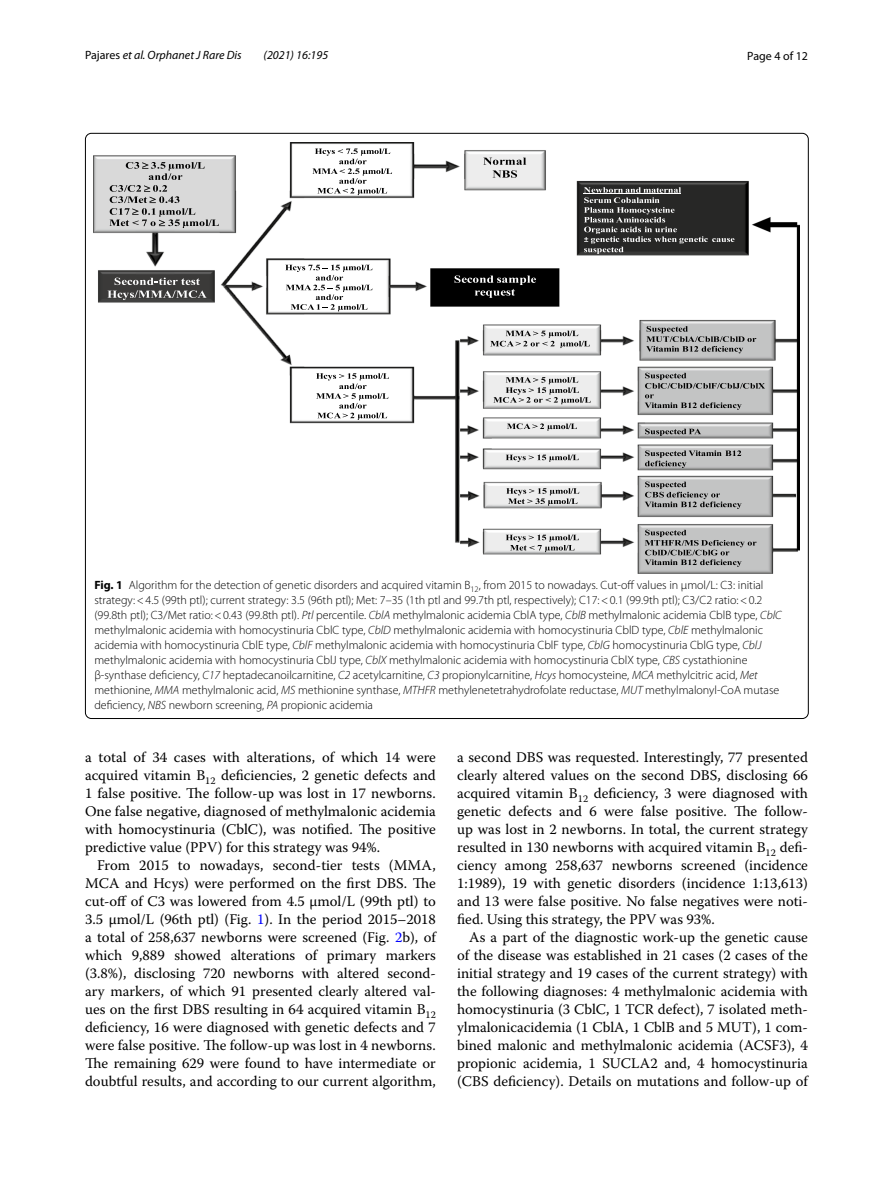
<style>
.page{position:relative;width:893px;height:1187px;background:#fff}
.page>*{position:absolute;margin:0;border:0;box-sizing:border-box;transform-origin:0 0}
.t1{font:14.7px/18px "Warnock Pro";color:#000;text-align:justify}
.t2{font:300 12px/15px "Myriad Pro";color:#000}
.t3{font:italic 12px "Myriad Pro";color:#000}
.t4{font:12px "Myriad Pro";color:#000}
.s1{font-style:normal}
.s2{font-weight:700}
.s3{font-style:italic}
.s4{color:#00f}
</style>
<div class="page">
<img style="left:94px;top:142px;width:706px;height:431px">
<svg style="left:107px;top:277px;width:100px;height:23px;background:#626161"></svg>
<svg style="left:455px;top:275px;width:81px;height:23px;background:#2b2b2b"></svg>
<svg style="left:483px;top:158px;width:43px;height:20px"></svg>
<svg style="left:646px;top:326px;width:110px;height:27px;background:#a2a3a3"></svg>
<svg style="left:645px;top:372px;width:120px;height:16px;background:#a4a5a5"></svg>
<svg style="left:645px;top:394px;width:97px;height:16px;background:#a8a9a9"></svg>
<svg style="left:645px;top:428px;width:56px;height:8px"></svg>
<svg style="left:645px;top:450px;width:96px;height:18px;background:#a2a3a3"></svg>
<hr style="left:583px;top:193px;width:97px;height:1px;background:#fff">
<svg style="left:584px;top:187px;width:150px;height:67px;background:#434343"></svg>
<svg style="left:645px;top:529px;width:111px;height:37px;background:#a3a3a3"></svg>
<svg style="left:645px;top:481px;width:97px;height:28px;background:#a4a5a5"></svg>
<svg style="left:312px;top:148px;width:80px;height:47px"></svg>
<svg style="left:285px;top:264px;width:87px;height:47px"></svg>
<svg style="left:316px;top:373px;width:73px;height:47px"></svg>
<svg style="left:109px;top:162px;width:110px;height:66px;background:#bebebe"></svg>
<svg style="left:490px;top:330px;width:100px;height:18px;background:#c7c7c7"></svg>
<svg style="left:493px;top:377px;width:98px;height:27px;background:#c7c7c7"></svg>
<svg style="left:507px;top:423px;width:70px;height:8px"></svg>
<svg style="left:506px;top:454px;width:73px;height:8px"></svg>
<svg style="left:506px;top:488px;width:73px;height:17px"></svg>
<svg style="left:506px;top:534px;width:73px;height:18px"></svg>
<p class="t3" style="left:85px;top:48px;width:158px"><span class="s1">Pajares</span> et al. Orphanet J Rare Dis</p>
<p class="t3" style="left:264px;top:48px;width:66px">(2021) 16:195</p>
<p class="t4" style="left:747px;top:48px;width:62px">Page 4 of 12</p>
<p class="t2" style="left:94px;top:577px;width:689px"><span class="s2">Fig. 1</span> Algorithm for the detection of genetic disorders and acquired vitamin B<sub>12</sub>, from 2015 to nowadays. Cut-off values in μmol/L: C3: initial strategy:&lt;4.5 (99th ptl); current strategy: 3.5 (96th ptl); Met: 7–35 (1th ptl and 99.7th ptl, respectively); C17:&lt;0.1 (99.9th ptl); C3/C2 ratio:&lt;0.2 (99.8th ptl); C3/Met ratio:&lt;0.43 (99.8th ptl). <span class="s3">Ptl</span> percentile. <span class="s3">CblA</span> methylmalonic acidemia CblA type, <span class="s3">CblB</span> methylmalonic acidemia CblB type, <span class="s3">CblC </span>methylmalonic acidemia with homocystinuria CblC type, <span class="s3">CblD</span> methylmalonic acidemia with homocystinuria CblD type, <span class="s3">CblE</span> methylmalonic acidemia with homocystinuria CblE type, <span class="s3">CblF</span> methylmalonic acidemia with homocystinuria CblF type, <span class="s3">CblG</span> homocystinuria CblG type, <span class="s3">CblJ </span>methylmalonic acidemia with homocystinuria CblJ type, <span class="s3">CblX</span> methylmalonic acidemia with homocystinuria CblX type, <span class="s3">CBS</span> cystathionine β-synthase deficiency, <span class="s3">C17</span> heptadecanoilcarnitine, <span class="s3">C2</span> acetylcarnitine, <span class="s3">C3</span> propionylcarnitine, <span class="s3">Hcys</span> homocysteine, <span class="s3">MCA</span> methylcitric acid, <span class="s3">Met </span>methionine, <span class="s3">MMA</span> methylmalonic acid, <span class="s3">MS</span> methionine synthase, <span class="s3">MTHFR</span> methylenetetrahydrofolate reductase, <span class="s3">MUT</span> methylmalonyl-CoA mutase deficiency, <span class="s3">NBS</span> newborn screening, <span class="s3">PA</span> propionic acidemia</p>
<p class="t1" style="left:85px;top:747px;width:352px">a total of 34 cases with alterations, of which 14 were acquired vitamin B<sub>12</sub> deficiencies, 2 genetic defects and 1 false positive. The follow-up was lost in 17 newborns.<br>One false negative, diagnosed of methylmalonic acidemia with homocystinuria (CblC), was notified. The positive predictive value (PPV) for this strategy was 94%.</p>
<p class="t1" style="left:85px;top:855px;width:352px;text-indent:12px">From 2015 to nowadays, second-tier tests (MMA, MCA and Hcys) were performed on the first DBS. The cut-off of C3 was lowered from 4.5 μmol/L (99th ptl) to 3.5 μmol/L (96th ptl) (Fig. <span class="s4">1</span>). In the period 2015–2018 a total of 258,637 newborns were screened (Fig. <span class="s4">2</span>b), of which 9,889 showed alterations of primary markers (3.8%), disclosing 720 newborns with altered second&shy;ary markers, of which 91 presented clearly altered val&shy;ues on the first DBS resulting in 64 acquired vitamin B<sub>12 </sub>deficiency, 16 were diagnosed with genetic defects and 7 were false positive. The follow-up was lost in 4 newborns.<br>The remaining 629 were found to have intermediate or doubtful results, and according to our current algorithm,</p>
<p class="t1" style="left:457px;top:747px;width:352px">a second DBS was requested. Interestingly, 77 presented clearly altered values on the second DBS, disclosing 66 acquired vitamin B<sub>12</sub> deficiency, 3 were diagnosed with genetic defects and 6 were false positive. The follow&shy;up was lost in 2 newborns. In total, the current strategy resulted in 130 newborns with acquired vitamin B<sub>12</sub> defi&shy;ciency among 258,637 newborns screened (incidence 1:1989), 19 with genetic disorders (incidence 1:13,613) and 13 were false positive. No false negatives were noti&shy;fied. Using this strategy, the PPV was 93%.</p>
<p class="t1" style="left:457px;top:927px;width:352px;text-indent:12px">As a part of the diagnostic work-up the genetic cause of the disease was established in 21 cases (2 cases of the initial strategy and 19 cases of the current strategy) with the following diagnoses: 4 methylmalonic acidemia with homocystinuria (3 CblC, 1 TCR defect), 7 isolated meth&shy;ylmalonicacidemia (1 CblA, 1 CblB and 5 MUT), 1 com&shy;bined malonic and methylmalonic acidemia (ACSF3), 4 propionic acidemia, 1 SUCLA2 and, 4 homocystinuria (CBS deficiency). Details on mutations and follow-up of</p>
</div>
